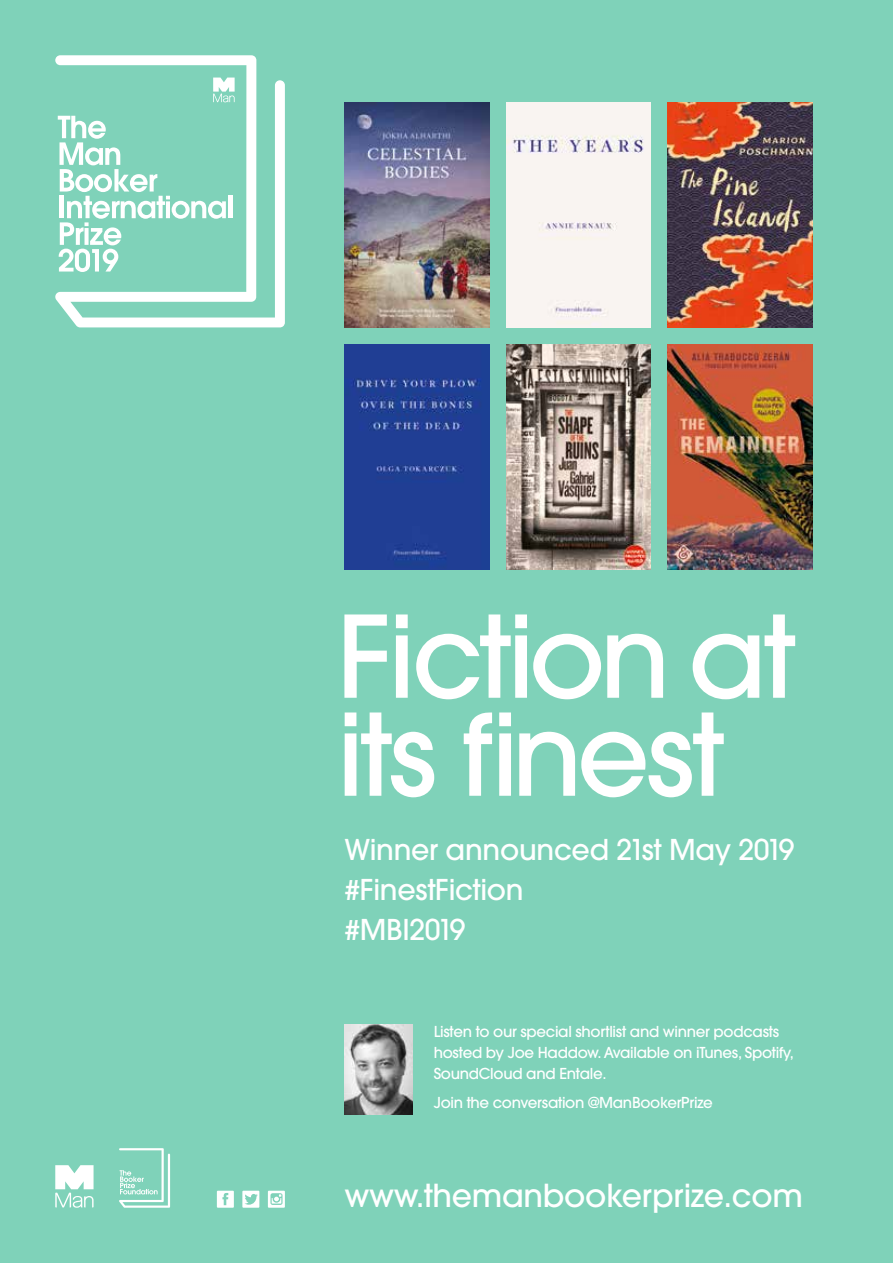
<style>
.page{position:relative;width:893px;height:1263px;background:#7fd2b9}
.page>*{position:absolute;margin:0;border:0;box-sizing:border-box;transform-origin:0 0}
.t1{font:500 31.5px "Avant Garde";letter-spacing:-.01em;color:#fff}
.t2{font:500 28.5px/40px "Avant Garde";letter-spacing:-.01em;color:#fff}
.t3{font:500 15px/21px "Avant Garde";letter-spacing:-.02em;color:#fff}
</style>
<div class="page">
<svg style="left:55px;top:1165px;width:39px;height:43px"></svg>
<svg style="left:268px;top:1191px;width:17px;height:17px"></svg>
<svg style="left:242px;top:1191px;width:17px;height:17px"></svg>
<svg style="left:217px;top:1191px;width:17px;height:17px"></svg>
<img style="left:344px;top:102px;width:145px;height:225px">
<div style="left:506px;top:102px;width:145px;height:225px;background:#f9f4f1"></div>
<img style="left:668px;top:102px;width:144px;height:225px">
<img style="left:344px;top:344px;width:145px;height:226px">
<img style="left:506px;top:344px;width:145px;height:226px">
<img style="left:668px;top:344px;width:144px;height:226px">
<svg style="left:55px;top:55px;width:230px;height:272px"></svg>
<hr style="left:228px;top:196px;width:4px;height:22px;background:#fff">
<svg style="left:58px;top:116px;width:168px;height:156px"></svg>
<svg style="left:345px;top:712px;width:379px;height:85px"></svg>
<svg style="left:344px;top:614px;width:451px;height:85px"></svg>
<svg style="left:119px;top:1148px;width:51px;height:60px"></svg>
<img style="left:344px;top:1025px;width:68px;height:89px">
<h2 class="t2" style="left:344px;top:830px;width:452px">Winner announced 21st May 2019 #FinestFiction<br>#MBI2019</h2>
<p class="t3" style="left:434px;top:1021px;width:362px">Listen to our special shortlist and winner podcasts hosted by Joe Haddow. Available on iTunes, Spotify,<br>SoundCloud and Entale.</p>
<p class="t3" style="left:434px;top:1092px;width:281px">Join the conversation @ManBookerPrize</p>
<h1 class="t1" style="left:344px;top:1176px;width:460px">www.themanbookerprize.com</h1>
</div>
